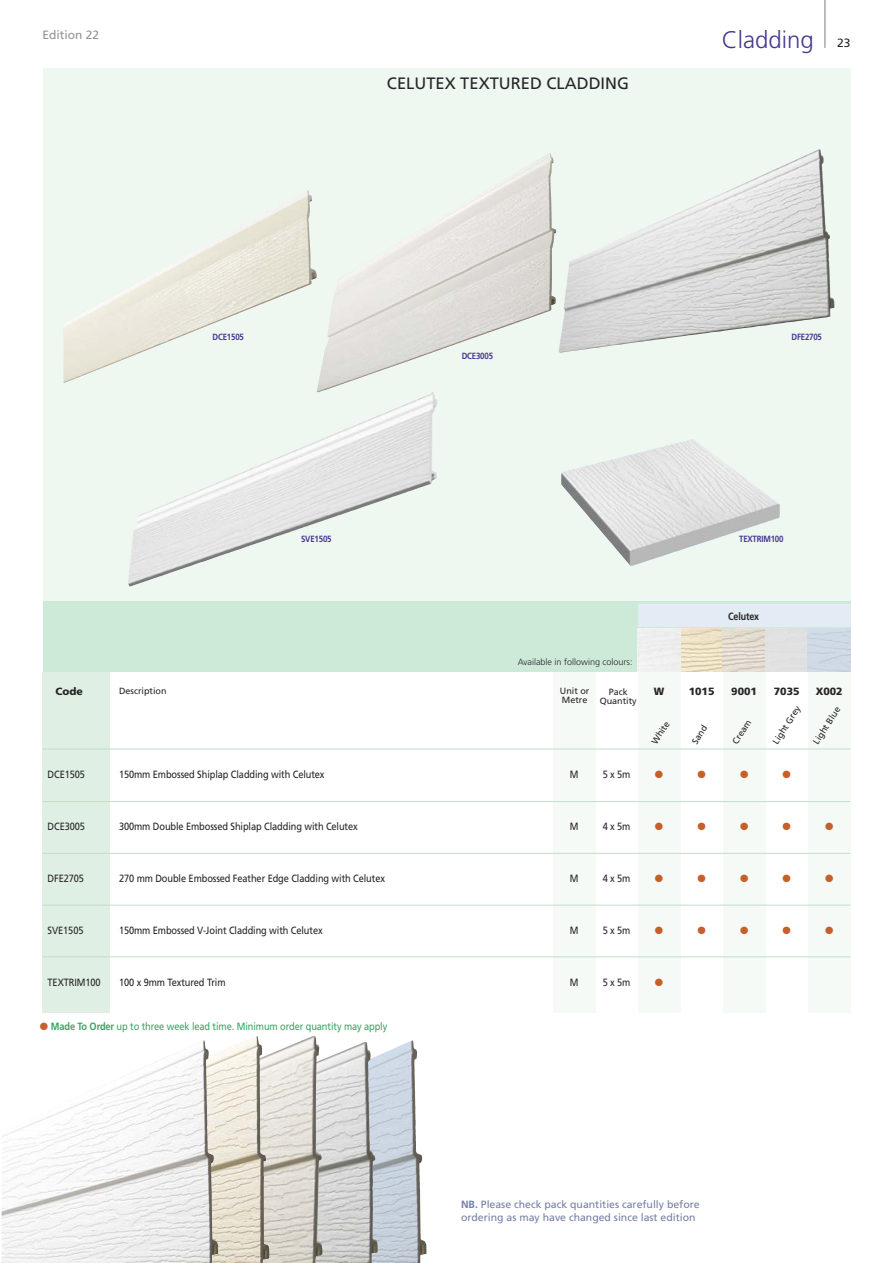
<style>
.page{position:relative;width:893px;height:1263px;background:#fff}
.page>*{position:absolute;margin:0;border:0;box-sizing:border-box;transform-origin:0 0}
.t1{font:300 24px "Frutiger";color:#473890}
.t2{font:16.5px "Frutiger";color:#272526}
.t3{font:12px "Frutiger";color:#939293}
.t4{font:10.5px "Frutiger";letter-spacing:-.01em;color:#272526;scale:.88 1}
.t5{font:10.5px/12.6px "Frutiger";color:#7480a5}
.t6{font:10.5px "Frutiger";letter-spacing:-.01em;color:#39a565;scale:.88 1}
.t7{font:900 10.5px "Frutiger";color:#272526}
.t8{font:10.5px "Zapf Dingbats ITC";color:#c65f2b}
.t9{font:700 10.5px "Frutiger";letter-spacing:-.015em;color:#272526;scale:.85 1}
.t10{font:9px/9px "Frutiger";color:#272526}
.t11{font:700 9px "Frutiger";letter-spacing:-.025em;color:#473890;scale:.88 1}
.t12{font:300 9px "Frutiger";color:#272526}
.s1{font-weight:400;font-size:12px;color:#272526}
.s2{color:#c65f2b}
.s3{font-weight:700}
</style>
<div class="page">
<hr style="left:824px;top:0;width:2px;height:48px;background:#a8a8a8">
<div style="left:43px;top:68px;width:807px;height:604px;background:#eff7f1"></div>
<div style="left:43px;top:601px;width:807px;height:71px;background:#cde9d8"></div>
<div style="left:43px;top:672px;width:67px;height:341px;background:#e0efe3"></div>
<div style="left:553px;top:672px;width:42px;height:341px;background:#f6faf7"></div>
<div style="left:638px;top:672px;width:42px;height:341px;background:#f6faf7"></div>
<div style="left:723px;top:672px;width:42px;height:341px;background:#f6faf7"></div>
<div style="left:808px;top:672px;width:42px;height:341px;background:#f6faf7"></div>
<hr style="left:43px;top:801px;width:807px;height:1px;background:#c1dec7">
<hr style="left:43px;top:853px;width:807px;height:1px;background:#c1dec7">
<hr style="left:43px;top:905px;width:807px;height:1px;background:#c1dec7">
<hr style="left:43px;top:956px;width:807px;height:1px;background:#c1dec7">
<hr style="left:43px;top:748px;width:807px;height:1px;background:#c1dec7">
<div style="left:638px;top:604px;width:212px;height:23px;background:#e3ebf5"></div>
<img style="left:680px;top:628px;width:43px;height:43px">
<div style="left:638px;top:628px;width:42px;height:43px;background:#efefef"></div>
<svg style="left:723px;top:628px;width:42px;height:43px;fill:#e3dbcf"></svg>
<div style="left:765px;top:628px;width:43px;height:43px;background:#e1e1e1"></div>
<div style="left:808px;top:628px;width:42px;height:43px;background:#d0dae6"></div>
<img style="left:64px;top:190px;width:253px;height:193px">
<img style="left:559px;top:149px;width:275px;height:204px">
<img style="left:317px;top:153px;width:239px;height:239px">
<img style="left:613px;top:439px;width:167px;height:127px">
<img style="left:128px;top:458px;width:148px;height:122px">
<img style="left:15px;top:1041px;width:363px;height:222px">
<img style="left:31px;top:1036px;width:239px;height:227px">
<img style="left:15px;top:1075px;width:111px;height:55px">
<p class="t3" style="left:43px;top:28px;width:58px">Edition 22</p>
<h2 class="t2" style="left:387px;top:73px;width:244px">CELUTEX TEXTURED CLADDING</h2>
<h1 class="t1" style="left:722px;top:26px;width:130px">Cladding <span class="s1">23</span></h1>
<p class="t11" style="left:213px;top:332px;width:37px">DCE1505</p>
<p class="t11" style="left:462px;top:351px;width:37px">DCE3005</p>
<p class="t11" style="left:791px;top:332px;width:36px">DFE2705</p>
<p class="t7" style="left:56px;top:687px;width:29px">Code</p>
<p class="t11" style="left:301px;top:533px;width:36px">SVE1505</p>
<p class="t11" style="left:739px;top:533px;width:52px">TEXTRIM100</p>
<p class="t12" style="left:518px;top:657px;width:116px">Available in following colours:</p>
<p class="t9" style="left:728px;top:610px;width:38px">Celutex</p>
<p class="t10" style="left:119px;top:686px;width:49px">Description</p>
<p class="t10" style="left:560px;top:686px;width:31px">Unit or<br>Metre</p>
<p class="t10" style="left:609px;top:687px;width:21px">Pack</p>
<p class="t7" style="left:654px;top:687px;width:12px">W</p>
<p class="t7" style="left:689px;top:687px;width:27px">1015</p>
<p class="t7" style="left:731px;top:687px;width:27px">9001</p>
<p class="t7" style="left:774px;top:687px;width:27px">7035</p>
<p class="t7" style="left:816px;top:687px;width:28px">X002</p>
<p class="t10" style="left:600px;top:696px;width:39px">Quantity</p>
<p class="t10" style="left:771px;top:741px;width:45px;rotate:-58deg">Light Grey</p>
<p class="t10" style="left:811px;top:741px;width:44px;rotate:-58deg">Light Blue</p>
<p class="t10" style="left:650px;top:741px;width:27px;rotate:-58deg">White</p>
<p class="t10" style="left:690px;top:741px;width:22px;rotate:-58deg">Sand</p>
<p class="t10" style="left:731px;top:741px;width:29px;rotate:-58deg">Cream</p>
<p class="t4" style="left:48px;top:769px;width:44px">DCE1505</p>
<p class="t4" style="left:119px;top:769px;width:235px">150mm Embossed Shiplap Cladding with Celutex</p>
<p class="t4" style="left:570px;top:769px;width:11px">M</p>
<p class="t4" style="left:603px;top:769px;width:33px">5 x 5m</p>
<p class="t8" style="left:655px;top:771px;width:10px">●</p>
<p class="t8" style="left:697px;top:771px;width:10px">●</p>
<p class="t8" style="left:740px;top:771px;width:10px">●</p>
<p class="t8" style="left:782px;top:771px;width:10px">●</p>
<p class="t4" style="left:48px;top:820px;width:44px">DCE3005</p>
<p class="t4" style="left:119px;top:820px;width:273px">300mm Double Embossed Shiplap Cladding with Celutex</p>
<p class="t4" style="left:570px;top:820px;width:11px">M</p>
<p class="t4" style="left:603px;top:820px;width:33px">4 x 5m</p>
<p class="t8" style="left:655px;top:823px;width:10px">●</p>
<p class="t8" style="left:697px;top:823px;width:10px">●</p>
<p class="t8" style="left:740px;top:823px;width:10px">●</p>
<p class="t8" style="left:782px;top:823px;width:10px">●</p>
<p class="t8" style="left:825px;top:823px;width:10px">●</p>
<p class="t4" style="left:48px;top:872px;width:43px">DFE2705</p>
<p class="t4" style="left:119px;top:872px;width:304px">270 mm Double Embossed Feather Edge Cladding with Celutex</p>
<p class="t4" style="left:570px;top:872px;width:11px">M</p>
<p class="t4" style="left:603px;top:872px;width:33px">4 x 5m</p>
<p class="t8" style="left:655px;top:874px;width:10px">●</p>
<p class="t8" style="left:697px;top:874px;width:10px">●</p>
<p class="t8" style="left:740px;top:874px;width:10px">●</p>
<p class="t8" style="left:782px;top:874px;width:10px">●</p>
<p class="t8" style="left:825px;top:874px;width:10px">●</p>
<p class="t4" style="left:48px;top:924px;width:42px">SVE1505</p>
<p class="t4" style="left:119px;top:924px;width:233px">150mm Embossed V-Joint Cladding with Celutex</p>
<p class="t4" style="left:570px;top:924px;width:11px">M</p>
<p class="t4" style="left:603px;top:924px;width:33px">5 x 5m</p>
<p class="t8" style="left:655px;top:926px;width:10px">●</p>
<p class="t8" style="left:697px;top:926px;width:10px">●</p>
<p class="t8" style="left:740px;top:926px;width:10px">●</p>
<p class="t8" style="left:782px;top:926px;width:10px">●</p>
<p class="t8" style="left:825px;top:926px;width:10px">●</p>
<p class="t4" style="left:48px;top:976px;width:62px">TEXTRIM100</p>
<p class="t4" style="left:119px;top:976px;width:123px">100 x 9mm Textured Trim</p>
<p class="t4" style="left:570px;top:976px;width:11px">M</p>
<p class="t4" style="left:603px;top:976px;width:33px">5 x 5m</p>
<p class="t8" style="left:655px;top:978px;width:10px">●</p>
<p class="t6" style="left:40px;top:1020px;width:397px"><span class="s2">●</span> <span class="s3">Made To Order</span> up to three week lead time. Minimum order quantity may apply</p>
<p class="t5" style="left:461px;top:1198px;width:240px"><span class="s3">NB.</span> Please check pack quantities carefully before ordering as may have changed since last edition</p>
</div>
